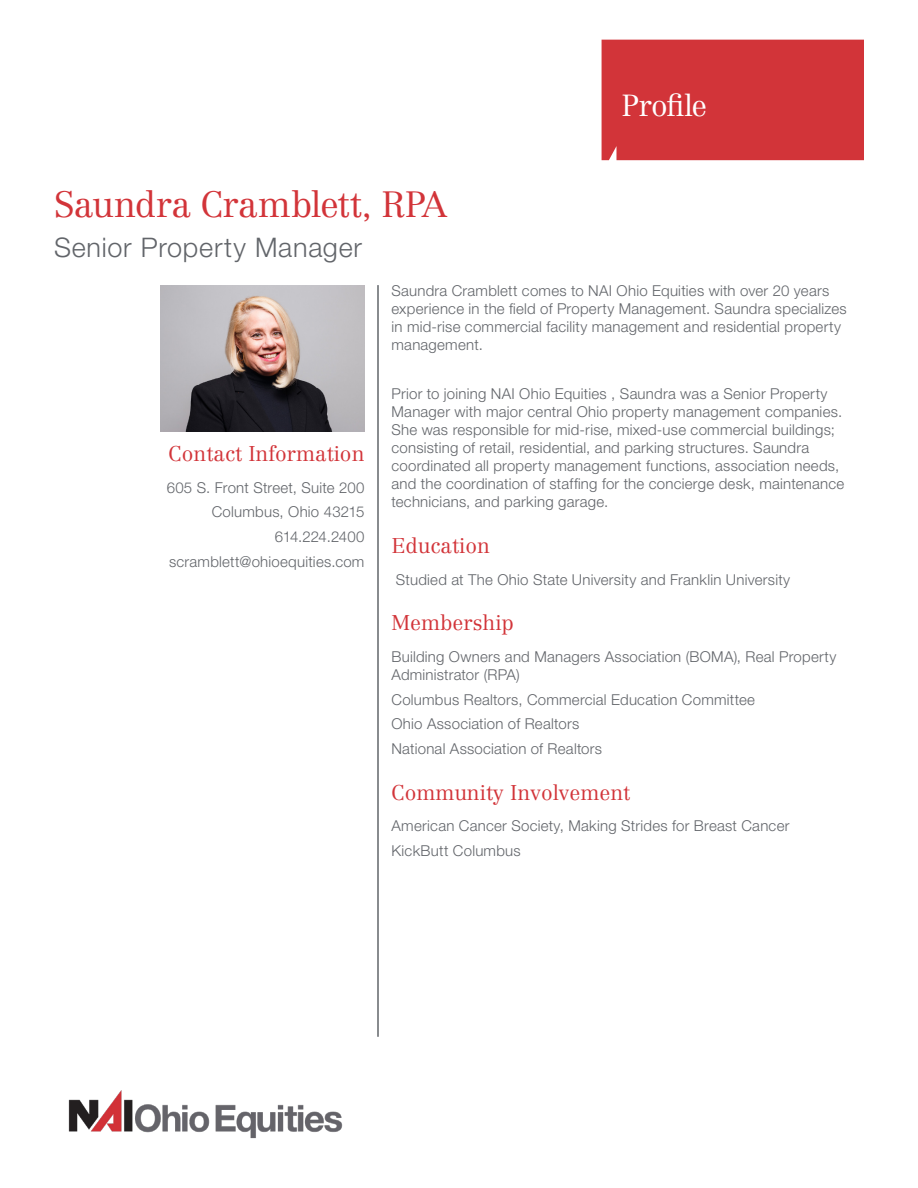
<style>
.page{position:relative;width:918px;height:1188px;background:#fff}
.page>*{position:absolute;margin:0;border:0;box-sizing:border-box;transform-origin:0 0}
.Agent_Name{font:300 36px "Centennial LT Std";letter-spacing:-.02em;color:#d23439}
.Property_Name{font:300 30px "Centennial LT Std";letter-spacing:-.035em;color:#fff}
.Job_Title{font:300 27px "Helvetica Neue LT Std";letter-spacing:.025em;color:#62656a}
.Sub_Heading_-_Left_A{font:300 21px "Centennial LT Std";color:#d23439}
.SubHeading{font:300 21px "Centennial LT Std";color:#d23439}
.Body_-_Left_Alignmen{font:300 15px/18px "Helvetica Neue LT Std";letter-spacing:.015em;color:#62656a}
.Body{font:300 15px "Helvetica Neue LT Std";letter-spacing:.015em;color:#62656a}
.Body-2{font:300 15px "Helvetica Neue LT Std";letter-spacing:-.02em;color:#62656a}
</style>
<div class="page">
<div style="left:602px;top:40px;width:262px;height:120px;background:#d23439"></div>
<hr style="left:377px;top:285px;width:2px;height:752px;background:#62656a">
<img style="left:161px;top:285px;width:203px;height:147px">
<img style="left:68px;top:1090px;width:275px;height:49px">
<p class="Agent_Name" style="left:54px;top:183px;width:395px">Saundra Cramblett, RPA</p>
<p class="Job_Title" style="left:54px;top:230px;width:310px">Senior Property Manager</p>
<p class="Property_Name" style="left:621px;top:87px;width:87px">Profile</p>
<p class="SubHeading" style="left:169px;top:441px;width:197px">Contact Information</p>
<p class="Body" style="left:167px;top:478px;width:199px">605 S. Front Street, Suite 200</p>
<p class="Body" style="left:212px;top:503px;width:154px">Columbus, Ohio 43215</p>
<p class="Body-2" style="left:275px;top:528px;width:91px">614.224.2400</p>
<p class="Body" style="left:169px;top:552px;width:197px">scramblett@ohioequities.com</p>
<p class="Body_-_Left_Alignmen" style="left:392px;top:281px;width:457px">Saundra Cramblett comes to NAI Ohio Equities with over 20 years experience in the field of Property Management. Saundra specializes in mid-rise commercial facility management and residential property management.</p>
<p class="Body_-_Left_Alignmen" style="left:392px;top:385px;width:454px">Prior to joining NAI Ohio Equities , Saundra was a Senior Property Manager with major central Ohio property management companies.<br>She was responsible for mid-rise, mixed-use commercial buildings; consisting of retail, residential, and parking structures. Saundra coordinated all property management functions, association needs, and the coordination of staffing for the concierge desk, maintenance technicians, and parking garage.</p>
<p class="Sub_Heading_-_Left_A" style="left:392px;top:533px;width:100px">Education</p>
<p class="Body_-_Left_Alignmen" style="left:396px;top:570px;width:396px">Studied at The Ohio State University and Franklin University</p>
<p class="Sub_Heading_-_Left_A" style="left:392px;top:610px;width:124px">Membership</p>
<p class="Body_-_Left_Alignmen" style="left:392px;top:647px;width:446px">Building Owners and Managers Association (BOMA), Real Property<br>Administrator (RPA)</p>
<p class="Body_-_Left_Alignmen" style="left:392px;top:690px;width:365px">Columbus Realtors, Commercial Education Committee</p>
<p class="Body_-_Left_Alignmen" style="left:392px;top:715px;width:189px">Ohio Association of Realtors</p>
<p class="Body_-_Left_Alignmen" style="left:392px;top:739px;width:212px">National Association of Realtors</p>
<p class="Sub_Heading_-_Left_A" style="left:392px;top:780px;width:240px">Community Involvement</p>
<p class="Body_-_Left_Alignmen" style="left:392px;top:817px;width:400px">American Cancer Society, Making Strides for Breast Cancer</p>
<p class="Body_-_Left_Alignmen" style="left:392px;top:841px;width:131px">KickButt Columbus</p>
</div>
